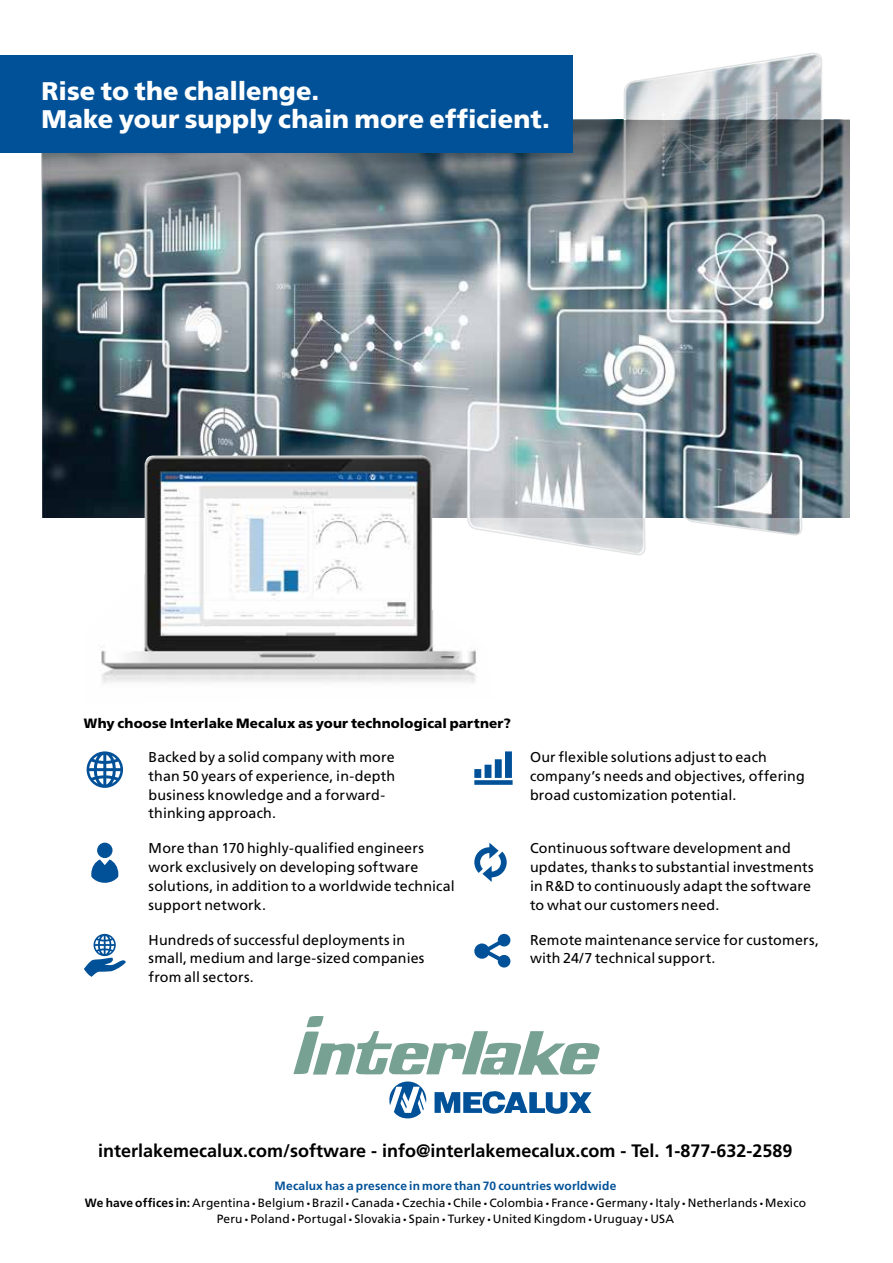
<style>
.page{position:relative;width:893px;height:1263px;background:#fff}
.page>*{position:absolute;margin:0;border:0;box-sizing:border-box;transform-origin:0 0}
.t1{font:900 25.5px/28.5px "Frutiger LT Std";color:#fff}
.t2{font:700 18px "Frutiger LT Std";color:#000}
.t3{font:14.25px/18.8px "Frutiger LT Std";letter-spacing:.01em;color:#000}
.t4{font:900 13.5px "Frutiger LT Std";letter-spacing:.01em;color:#000}
.t5{font:12px/16.5px "Frutiger LT Std";letter-spacing:.01em;color:#000;text-align:center}
.s1{font-weight:700;color:#005198}
.s2{font-weight:700}
.s3{font-family:"Myriad Pro"}
</style>
<div class="page">
<svg style="left:622px;top:53px;width:201px;height:67px"></svg>
<svg style="left:685px;top:518px;width:117px;height:18px"></svg>
<svg style="left:492px;top:518px;width:154px;height:38px"></svg>
<img style="left:43px;top:240px;width:807px;height:278px">
<svg style="left:42px;top:120px;width:808px;height:120px"></svg>
<img style="left:83px;top:456px;width:409px;height:227px">
<div style="left:0;top:55px;width:572px;height:98px;background:#005198"></div>
<svg style="left:474px;top:843px;width:33px;height:39px"></svg>
<div style="left:474px;top:780px;width:39px;height:5px;background:#005198"></div>
<div style="left:474px;top:769px;width:7px;height:9px;background:#005198"></div>
<div style="left:485px;top:765px;width:6px;height:13px;background:#005198"></div>
<div style="left:495px;top:759px;width:7px;height:19px;background:#005198"></div>
<div style="left:505px;top:751px;width:7px;height:27px;background:#005198"></div>
<svg style="left:474px;top:943px;width:16px;height:16px"></svg>
<div style="left:498px;top:955px;width:12px;height:12px;background:#005198;border-radius:50%"></div>
<svg style="left:479px;top:935px;width:31px;height:31px"></svg>
<svg style="left:87px;top:751px;width:36px;height:37px"></svg>
<svg style="left:84px;top:934px;width:42px;height:43px"></svg>
<div style="left:97px;top:843px;width:16px;height:15px;background:#005198;border-radius:50%"></div>
<svg style="left:91px;top:859px;width:27px;height:24px"></svg>
<svg style="left:389px;top:1081px;width:37px;height:37px"></svg>
<svg style="left:435px;top:1091px;width:157px;height:23px"></svg>
<svg style="left:293px;top:1016px;width:307px;height:59px"></svg>
<h1 class="t1" style="left:42px;top:76px;width:510px">Rise to the challenge.<br>Make your supply chain more efficient.</h1>
<p class="t4" style="left:84px;top:715px;width:429px">Why choose Interlake Mecalux as your technological partner?</p>
<p class="t3" style="left:149px;top:748px;width:248px">Backed by a solid company with more than 50 years of experience, in-depth business knowledge and a forward&shy;thinking approach.</p>
<p class="t3" style="left:149px;top:839px;width:308px">More than 170 highly-qualified engineers work exclusively on developing software solutions, in addition to a worldwide technical support network.</p>
<p class="t3" style="left:149px;top:930px;width:277px">Hundreds of successful deployments in small, medium and large-sized companies from all sectors.</p>
<p class="t3" style="left:530px;top:748px;width:276px">Our flexible solutions adjust to each company’s needs and objectives, offering broad customization potential.</p>
<p class="t3" style="left:530px;top:839px;width:285px">Continuous software development and updates, thanks to substantial investments in R&amp;D to continuously adapt the software to what our customers need.</p>
<p class="t3" style="left:530px;top:930px;width:291px">Remote maintenance service for customers, with 24/7 technical support.</p>
<p class="t2" style="left:98px;top:1140px;width:696px">interlakemecalux.com/software - info@interlakemecalux.com - Tel. 1-877-632-2589</p>
<p class="t5" style="left:85px;top:1178px;width:723px"><span class="s1">Mecalux has a presence in more than 70 countries worldwide<br></span><span class="s2">We have offices in:</span> Argentina <span class="s3">•</span> Belgium <span class="s3">•</span> Brazil <span class="s3">•</span> Canada <span class="s3">•</span> Czechia <span class="s3">•</span> Chile <span class="s3">•</span> Colombia <span class="s3">•</span> France <span class="s3">•</span> Germany <span class="s3">•</span> Italy <span class="s3">•</span> Netherlands <span class="s3">•</span> Mexico<br>Peru <span class="s3">•</span> Poland <span class="s3">•</span> Portugal <span class="s3">•</span> Slovakia <span class="s3">•</span> Spain <span class="s3">•</span> Turkey <span class="s3">•</span> United Kingdom <span class="s3">•</span> Uruguay <span class="s3">•</span> USA</p>
</div>
